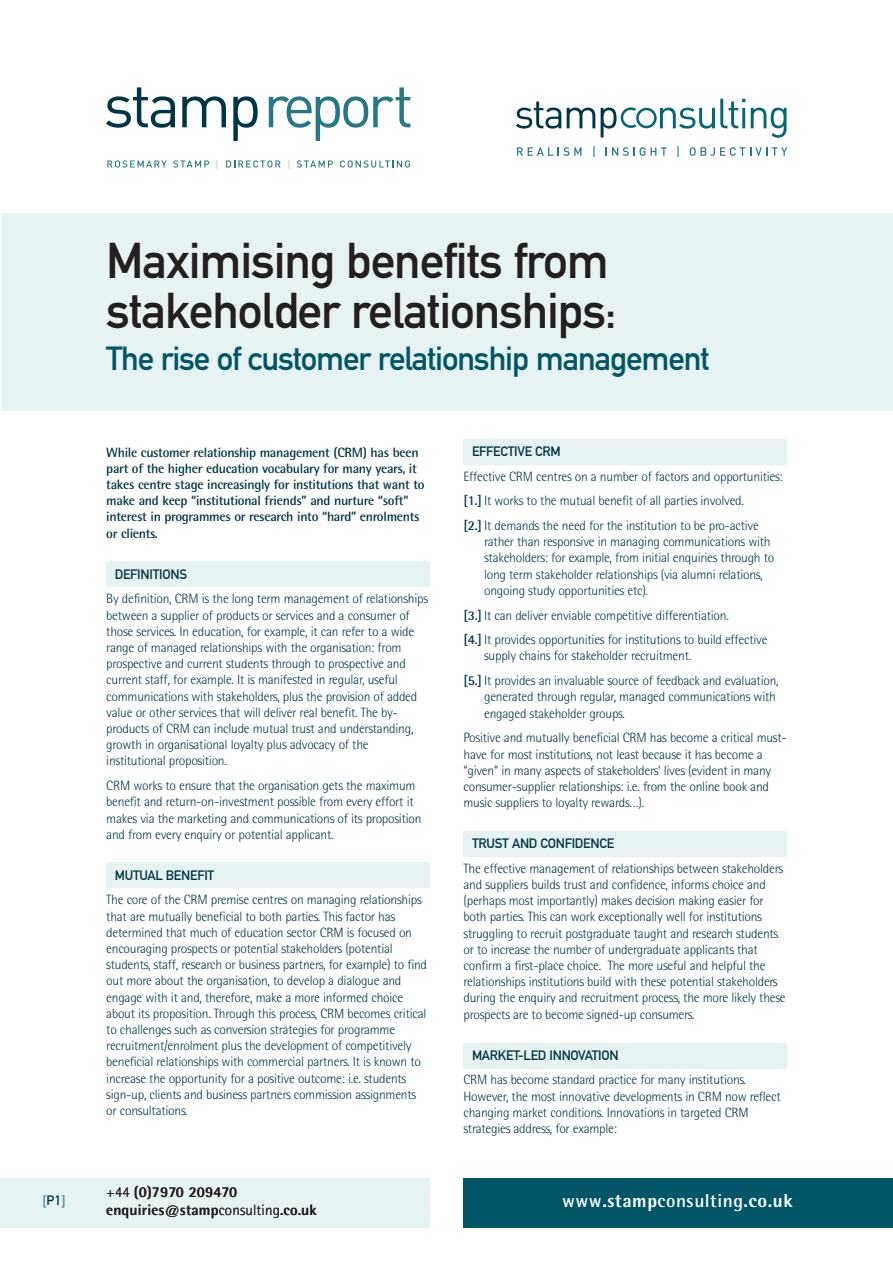
<style>
.page{position:relative;width:893px;height:1263px;background:#fff}
.page>*{position:absolute;margin:0;border:0;box-sizing:border-box;transform-origin:0 0}
.t1{font:49.5px/49.5px "DIN Mittelschrift";letter-spacing:-.025em;color:#231f20}
.t2{font:33px "DIN Mittelschrift";letter-spacing:-.035em;color:#005666}
.t3{font:700 18.75px "Rotis Semi Sans";letter-spacing:.025em;color:#fff}
.t4{font:300 18.75px "Rotis Semi Sans";color:#fff}
.t5{font:700 15px/18px "Rotis Semi Sans";letter-spacing:.01em;color:#231f20}
.t6{font:15px "DIN Mittelschrift";color:#488998}
.t7{font:300 13.5px/16.2px "Rotis Semi Sans";letter-spacing:-.02em;color:#003644}
.t8{font:700 13.5px/16.2px "Rotis Semi Sans";letter-spacing:-.02em;color:#003644}
.t9{font:13.5px "DIN Mittelschrift";letter-spacing:-.02em;color:#003644}
.s1{font-weight:700}
.s2{font-weight:300}
.s3{font-size:13.5px;color:#003644}
.s4{font-weight:800}
</style>
<div class="page">
<div style="left:463px;top:1043px;width:324px;height:26px;background:#e7f2f2"></div>
<div style="left:463px;top:439px;width:324px;height:26px;background:#e7f2f2"></div>
<div style="left:463px;top:831px;width:324px;height:26px;background:#e7f2f2"></div>
<div style="left:106px;top:862px;width:324px;height:26px;background:#e7f2f2"></div>
<div style="left:106px;top:561px;width:324px;height:25px;background:#e7f2f2"></div>
<div style="left:0;top:1178px;width:429px;height:49px;background:#e7f2f2"></div>
<svg style="left:516px;top:102px;width:45px;height:27px"></svg>
<svg style="left:567px;top:108px;width:28px;height:20px"></svg>
<svg style="left:517px;top:147px;width:64px;height:9px"></svg>
<svg style="left:605px;top:147px;width:62px;height:9px"></svg>
<svg style="left:677px;top:146px;width:2px;height:11px"></svg>
<svg style="left:690px;top:147px;width:97px;height:9px"></svg>
<svg style="left:601px;top:99px;width:185px;height:39px"></svg>
<div style="left:463px;top:1178px;width:430px;height:49px;background:#005666"></div>
<hr style="left:892px;top:1178px;width:1px;height:49px;background:#e7f2f2">
<div style="left:1px;top:213px;width:892px;height:198px;background:#e7f2f2"></div>
<svg style="left:106px;top:87px;width:69px;height:41px"></svg>
<svg style="left:182px;top:96px;width:44px;height:31px"></svg>
<svg style="left:233px;top:96px;width:25px;height:45px"></svg>
<svg style="left:269px;top:87px;width:141px;height:54px"></svg>
<svg style="left:107px;top:160px;width:60px;height:8px"></svg>
<svg style="left:173px;top:160px;width:36px;height:8px"></svg>
<svg style="left:226px;top:160px;width:54px;height:8px"></svg>
<svg style="left:297px;top:160px;width:36px;height:8px"></svg>
<svg style="left:340px;top:160px;width:70px;height:8px"></svg>
<h1 class="t1" style="left:106px;top:241px;width:512px">Maximising benefits from stakeholder relationships:</h1>
<h2 class="t2" style="left:106px;top:346px;width:605px">The rise of customer relationship management</h2>
<p class="t8" style="left:106px;top:445px;width:320px">While customer relationship management (CRM) has been part of the higher education vocabulary for many years, it takes centre stage increasingly for institutions that want to make and keep “institutional friends” and nurture “soft” interest in programmes or research into “hard” enrolments or clients.</p>
<p class="t9" style="left:115px;top:569px;width:74px">DEFINITIONS</p>
<p class="t7" style="left:106px;top:592px;width:323px">By definition, CRM is the long term management of relationships between a supplier of products or services and a consumer of those services. In education, for example, it can refer to a wide range of managed relationships with the organisation: from prospective and current students through to prospective and current staff, for example. It is manifested in regular, useful communications with stakeholders, plus the provision of added value or other services that will deliver real benefit. The by&shy;products of CRM can include mutual trust and understanding, growth in organisational loyalty plus advocacy of the institutional proposition.</p>
<p class="t7" style="left:106px;top:779px;width:317px">CRM works to ensure that the organisation gets the maximum benefit and return-on-investment possible from every effort it makes via the marketing and communications of its proposition and from every enquiry or potential applicant.</p>
<p class="t9" style="left:115px;top:870px;width:101px">MUTUAL BENEFIT</p>
<p class="t7" style="left:106px;top:893px;width:322px">The core of the CRM premise centres on managing relationships that are mutually beneficial to both parties. This factor has determined that much of education sector CRM is focused on encouraging prospects or potential stakeholders (potential students, staff, research or business partners, for example) to find out more about the organisation, to develop a dialogue and engage with it and, therefore, make a more informed choice about its proposition. Through this process, CRM becomes critical to challenges such as conversion strategies for programme recruitment/enrolment plus the development of competitively beneficial relationships with commercial partners. It is known to increase the opportunity for a positive outcome: i.e. students sign-up, clients and business partners commission assignments or consultations.</p>
<p class="t9" style="left:472px;top:446px;width:90px">EFFECTIVE CRM</p>
<p class="t7" style="left:463px;top:465px;width:321px;line-height:24.8px">Effective CRM centres on a number of factors and opportunities: <span class="s1">[1.]</span> It works to the mutual benefit of all parties involved.<br><span class="s1">[2.]</span> It demands the need for the institution to be pro-active</p>
<p class="t7" style="left:484px;top:535px;width:292px">rather than responsive in managing communications with stakeholders: for example, from initial enquiries through to long term stakeholder relationships (via alumni relations, ongoing study opportunities etc).</p>
<p class="t7" style="left:463px;top:604px;width:305px;line-height:24.8px"><span class="s1">[3.]</span> It can deliver enviable competitive differentiation.<br><span class="s1">[4.]</span> It provides opportunities for institutions to build effective</p>
<p class="t7" style="left:463px;top:645px;width:317px;line-height:24.8px;text-indent:21px">supply chains for stakeholder recruitment.<br><span class="s1">[5.]</span> It provides an invaluable source of feedback and evaluation,</p>
<p class="t7" style="left:484px;top:690px;width:293px">generated through regular, managed communications with engaged stakeholder groups.</p>
<p class="t7" style="left:463px;top:731px;width:325px">Positive and mutually beneficial CRM has become a critical must&shy;have for most institutions, not least because it has become a “given” in many aspects of stakeholders’ lives (evident in many consumer-supplier relationships: i.e. from the online book and music suppliers to loyalty rewards…).</p>
<p class="t9" style="left:472px;top:839px;width:144px">TRUST AND CONFIDENCE</p>
<p class="t7" style="left:463px;top:861px;width:324px">The effective management of relationships between stakeholders and suppliers builds trust and confidence, informs choice and (perhaps most importantly) makes decision making easier for both parties. This can work exceptionally well for institutions struggling to recruit postgraduate taught and research students or to increase the number of undergraduate applicants that confirm a first-place choice. The more useful and helpful the relationships institutions build with these potential stakeholders during the enquiry and recruitment process, the more likely these prospects are to become signed-up consumers.</p>
<p class="t9" style="left:472px;top:1050px;width:148px">MARKET-LED INNOVATION</p>
<p class="t7" style="left:463px;top:1073px;width:319px">CRM has become standard practice for many institutions.<br>However, the most innovative developments in CRM now reflect changing market conditions. Innovations in targeted CRM strategies address, for example:</p>
<p class="t5" style="left:106px;top:1185px;width:212px"><span class="s2">+44</span> (0)7970 209470 enquiries<span class="s2">@</span>stamp<span class="s2">consulting</span>.co.uk</p>
<p class="t6" style="left:42px;top:1195px;width:25px">[<span class="s3">P1</span>]</p>
<h3 class="t3" style="left:562px;top:1194px;width:232px">www<span class="s4">.stamp</span>consulting<span class="s4">.co.uk</span></h3>
<h3 class="t4" style="left:568px;top:1194px;width:101px">www.<span class="s1">stamp</span>c</h3>
<h3 class="t3" style="left:720px;top:1194px;width:68px"><span class="s2">ng</span>.co.uk</h3>
</div>
